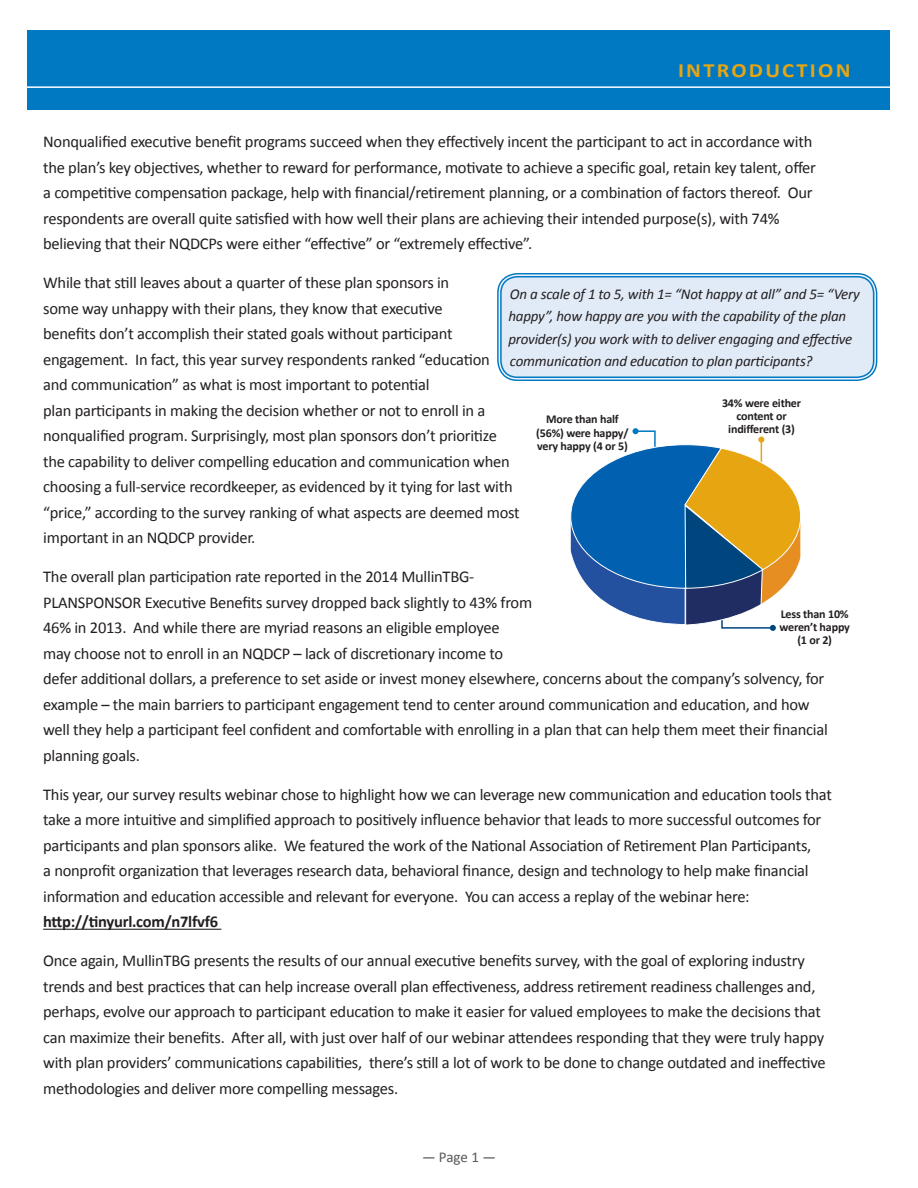
<style>
.page{position:relative;width:918px;height:1188px;background:#fff}
.page>*{position:absolute;margin:0;border:0;box-sizing:border-box;transform-origin:0 0}
.t1{font:700 20.25px "Calibri";letter-spacing:.1em;color:#e7a512;scale:1.11 1}
.Body_bold{font:16.5px/25.5px "Calibri";letter-spacing:-.015em;color:#231f20}
.Body_bold-2{font:italic 15px/22.5px "Calibri";letter-spacing:-.015em;color:#231f20}
.t2{font:15px "Calibri";color:#57585a}
.Body_bold-3{font:700 12px/13px "Calibri";letter-spacing:-.015em;color:#231f20;text-align:center}
.s1{font-weight:700}
</style>
<div class="page">
<div style="left:28px;top:30px;width:862px;height:79px;background:#0079c2"></div>
<hr style="left:22px;top:86px;width:870px;height:2px;background:#fff">
<hr style="left:43px;top:929px;width:178px;height:1px;background:#231f20">
<div style="left:499px;top:275px;width:376px;height:104px;background:#e1ebf7;border-radius:18px"></div>
<div style="left:497px;top:273px;width:380px;height:108px;border:1px solid #0079c2;border-radius:20px"></div>
<div style="left:500px;top:276px;width:374px;height:102px;border:1px solid #0079c2;border-radius:16px"></div>
<svg style="left:570px;top:428px;width:231px;height:203px"></svg>
<p class="t1" style="left:678px;top:57px;width:157px">INTRODUCTION</p>
<p class="Body_bold" style="left:43px;top:129px;width:774px">Nonqualified executive benefit programs succeed when they effectively incent the participant to act in accordance with the plan’s key objectives, whether to reward for performance, motivate to achieve a specific goal, retain key talent, offer a competitive compensation package, help with financial/retirement planning, or a combination of factors thereof. Our respondents are overall quite satisfied with how well their plans are achieving their intended purpose(s), with 74% believing that their NQDCPs were either “effective” or “extremely effective”.</p>
<p class="Body_bold" style="left:43px;top:270px;width:478px">While that still leaves about a quarter of these plan sponsors in<br>some way unhappy with their plans, they know that executive<br>benefits don’t accomplish their stated goals without participant engagement. In fact, this year survey respondents ranked “education<br>and communication” as what is most important to potential<br>plan participants in making the decision whether or not to enroll in a nonqualified program. Surprisingly, most plan sponsors don’t prioritize the capability to deliver compelling education and communication when choosing a full-service recordkeeper, as evidenced by it tying for last with “price,” according to the survey ranking of what aspects are deemed most important in an NQDCP provider.</p>
<p class="Body_bold" style="left:43px;top:564px;width:786px">The overall plan participation rate reported in the 2014 MullinTBG-<br>PLANSPONSOR Executive Benefits survey dropped back slightly to 43% from<br>46% in 2013. And while there are myriad reasons an eligible employee<br>may choose not to enroll in an NQDCP – lack of discretionary income to<br>defer additional dollars, a preference to set aside or invest money elsewhere, concerns about the company’s solvency, for example – the main barriers to participant engagement tend to center around communication and education, and how well they help a participant feel confident and comfortable with enrolling in a plan that can help them meet their financial planning goals.</p>
<p class="Body_bold" style="left:43px;top:782px;width:790px">This year, our survey results webinar chose to highlight how we can leverage new communication and education tools that take a more intuitive and simplified approach to positively influence behavior that leads to more successful outcomes for participants and plan sponsors alike. We featured the work of the National Association of Retirement Plan Participants,<br>a nonprofit organization that leverages research data, behavioral finance, design and technology to help make financial information and education accessible and relevant for everyone. You can access a replay of the webinar here: <span class="s1">http://tinyurl.com/n7lfvf6</span></p>
<p class="Body_bold" style="left:43px;top:948px;width:784px">Once again, MullinTBG presents the results of our annual executive benefits survey, with the goal of exploring industry trends and best practices that can help increase overall plan effectiveness, address retirement readiness challenges and, perhaps, evolve our approach to participant education to make it easier for valued employees to make the decisions that can maximize their benefits. After all, with just over half of our webinar attendees responding that they were truly happy with plan providers’ communications capabilities, there’s still a lot of work to be done to change outdated and ineffective methodologies and deliver more compelling messages.</p>
<p class="Body_bold-2" style="left:508px;top:282px;width:353px">On a scale of 1 to 5, with 1= “Not happy at all” and 5= “Very happy”, how happy are you with the capability of the plan provider(s) you work with to deliver engaging and effective communication and education to plan participants?</p>
<p class="Body_bold-3" style="left:722px;top:396px;width:81px">34% were either content or indifferent (3)</p>
<p class="Body_bold-3" style="left:536px;top:413px;width:94px">More than half (56%) were happy/ very happy (4 or 5)</p>
<p class="Body_bold-3" style="left:779px;top:607px;width:72px">Less than 10% weren’t happy (1 or 2)</p>
<p class="t2" style="left:422px;top:1148px;width:75px">— Page 1 —</p>
</div>
